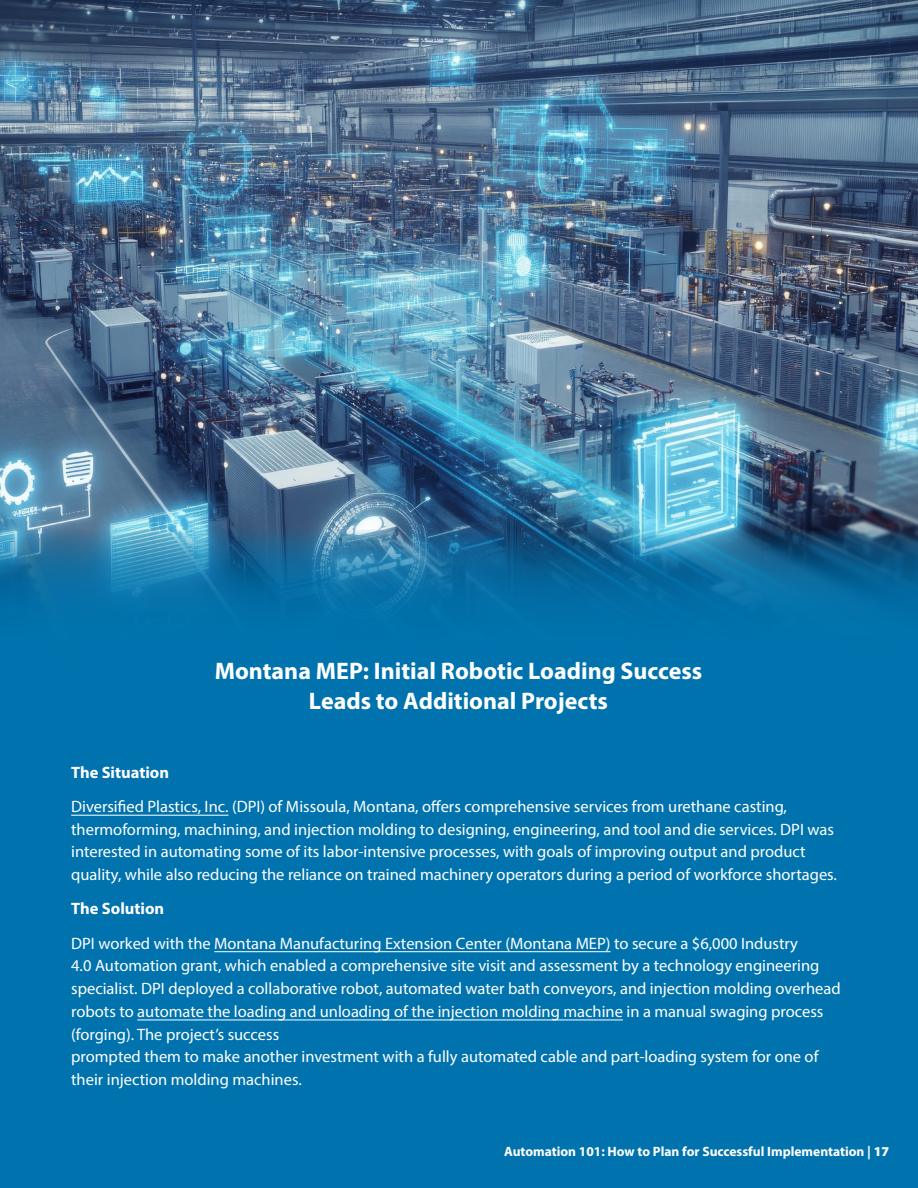
<style>
.page{position:relative;width:918px;height:1188px;background:#fff}
.page>*{position:absolute;margin:0;border:0;box-sizing:border-box;transform-origin:0 0}
._3__Body_Txt{font:700 24px/30px "Myriad Pro";color:#fff;text-align:center}
.t1{font:16.5px/22.8px "Myriad Pro";color:#fff}
.t2{font:700 16.5px "Myriad Pro";color:#fff}
.t3{font:700 13.5px "Myriad Pro";color:#fff}
.s1{font-weight:900}
</style>
<div class="page">
<img style="left:0;top:0;width:918px;height:529px">
<svg style="left:0;top:529px;width:918px;height:167px;background:#0c71a7"></svg>
<div style="left:0;top:696px;width:918px;height:492px;background:#0073ae"></div>
<hr style="left:71px;top:815px;width:158px;height:1px;background:#fff">
<hr style="left:214px;top:951px;width:397px;height:1px;background:#fff">
<hr style="left:137px;top:1020px;width:486px;height:1px;background:#fff">
<p class="_3__Body_Txt" style="left:215px;top:655px;width:489px">Montana MEP: Initial Robotic Loading Success<br>Leads to Additional Projects</p>
<p class="t2" style="left:71px;top:761px;width:100px">The Situation</p>
<p class="t1" style="left:71px;top:795px;width:767px">Diversified Plastics, Inc. (DPI) of Missoula, Montana, offers comprehensive services from urethane casting, thermoforming, machining, and injection molding to designing, engineering, and tool and die services. DPI was interested in automating some of its labor-intensive processes, with goals of improving output and product quality, while also reducing the reliance on trained machinery operators during a period of workforce shortages.</p>
<p class="t2" style="left:71px;top:898px;width:95px">The Solution</p>
<p class="t1" style="left:71px;top:931px;width:771px">DPI worked with the Montana Manufacturing Extension Center (Montana MEP) to secure a $6,000 Industry<br>4.0 Automation grant, which enabled a comprehensive site visit and assessment by a technology engineering specialist. DPI deployed a collaborative robot, automated water bath conveyors, and injection molding overhead robots to automate the loading and unloading of the injection molding machine in a manual swaging process (forging). The project’s success<br>prompted them to make another investment with a fully automated cable and part-loading system for one of their injection molding machines.</p>
<p class="t3" style="left:504px;top:1143px;width:387px">Automation 101: How to Plan for Successful Implementation | <span class="s1">17</span></p>
</div>
